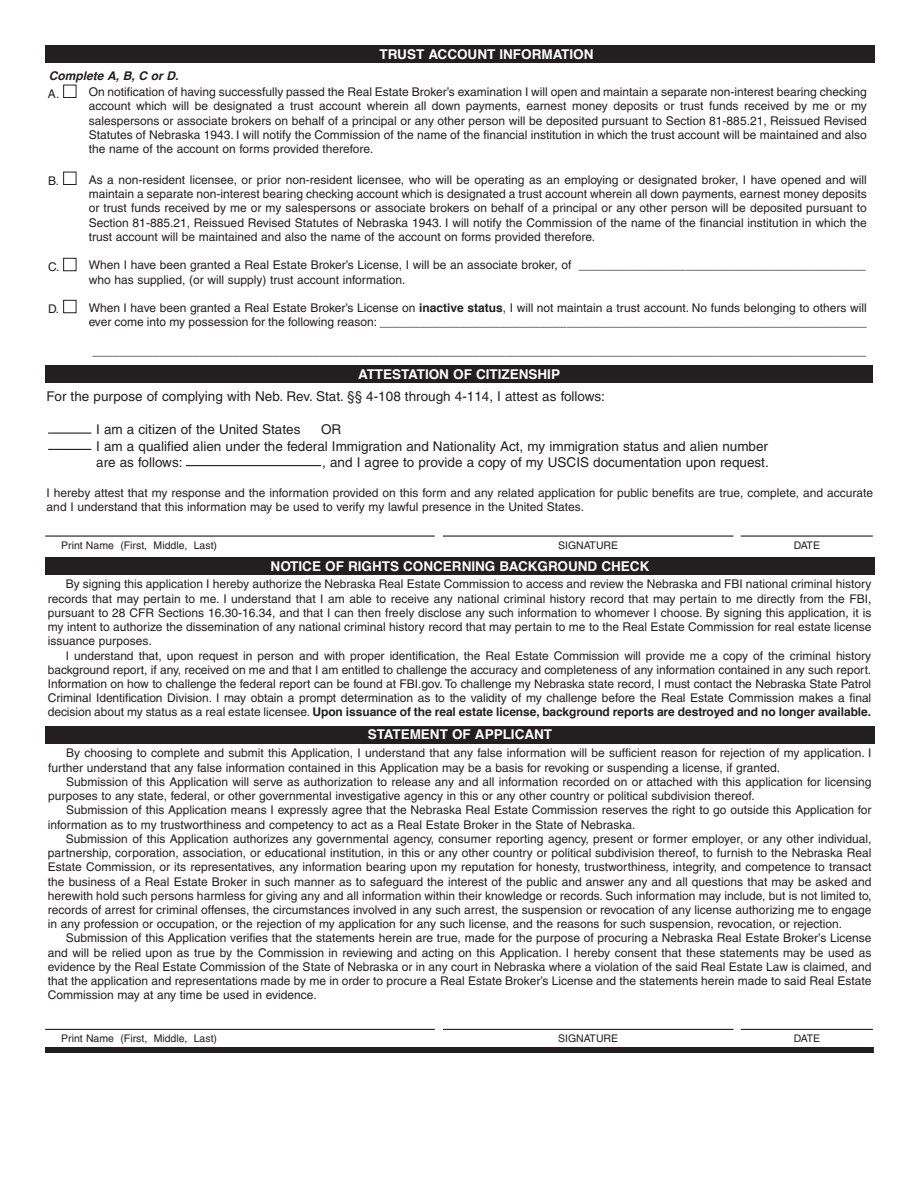
<style>
.page{position:relative;width:918px;height:1188px;background:#fff}
.page>*{position:absolute;margin:0;border:0;box-sizing:border-box;transform-origin:0 0}
.t1{font:13.5px/16.5px "Helvetica";color:#231f20}
.t2{font:700 13.5px "Helvetica";color:#fff}
.t3{font:12px/14.2px "Helvetica";color:#231f20}
.t4{font:italic 700 12px/17.2px "Helvetica";color:#231f20}
.t5{font:10.5px "Helvetica";color:#231f20}
.s1{font-weight:400;font-style:normal}
.s2{color:#fff}
.s3{font-weight:700}
</style>
<div class="page">
<div style="left:45px;top:726px;width:830px;height:18px;background:#231f20"></div>
<div style="left:45px;top:45px;width:829px;height:18px;background:#231f20"></div>
<hr style="left:443px;top:1029px;width:291px;height:1px;background:#231f20">
<hr style="left:741px;top:1029px;width:132px;height:1px;background:#231f20">
<div style="left:45px;top:365px;width:828px;height:18px;background:#231f20"></div>
<hr style="left:45px;top:1029px;width:390px;height:1px;background:#231f20">
<hr style="left:186px;top:465px;width:135px;height:1px;background:#231f20">
<hr style="left:48px;top:433px;width:43px;height:1px;background:#231f20">
<hr style="left:48px;top:449px;width:43px;height:1px;background:#231f20">
<div style="left:45px;top:557px;width:830px;height:18px;background:#231f20"></div>
<div style="left:45px;top:1047px;width:829px;height:6px;background:#231f20"></div>
<hr style="left:443px;top:536px;width:290px;height:1px;background:#231f20">
<hr style="left:741px;top:536px;width:132px;height:1px;background:#231f20">
<hr style="left:45px;top:536px;width:390px;height:1px;background:#231f20">
<p class="t2" style="left:380px;top:49px;width:215px">TRUST ACCOUNT INFORMATION</p>
<p class="t4" style="left:48px;top:68px;width:132px">Complete A, B, C or D.<br><span class="s1">A.</span> <span class="s2">■</span></p>
<p class="t3" style="left:89px;top:86px;width:780px;text-align:justify">On notification of having successfully passed the Real Estate Broker’s examination I will open and maintain a separate non-interest bearing checking account which will be designated a trust account wherein all down payments, earnest money deposits or trust funds received by me or my salespersons or associate brokers on behalf of a principal or any other person will be deposited pursuant to Section 81-885.21, Reissued Revised Statutes of Nebraska 1943. I will notify the Commission of the name of the financial institution in which the trust account will be maintained and also the name of the account on forms provided therefore.</p>
<p class="t3" style="left:89px;top:174px;width:780px;text-align:justify">As a non-resident licensee, or prior non-resident licensee, who will be operating as an employing or designated broker, I have opened and will maintain a separate non-interest bearing checking account which is designated a trust account wherein all down payments, earnest money deposits or trust funds received by me or my salespersons or associate brokers on behalf of a principal or any other person will be deposited pursuant to Section 81-885.21, Reissued Revised Statutes of Nebraska 1943. I will notify the Commission of the name of the financial institution in which the trust account will be maintained and also the name of the account on forms provided therefore.</p>
<p class="t3" style="left:89px;top:259px;width:779px">When I have been granted a Real Estate Broker’s License, I will be an associate broker, of ___________________________________________ who has supplied, (or will supply) trust account information.</p>
<p class="t3" style="left:89px;top:302px;width:780px">When I have been granted a Real Estate Broker’s License on <span class="s3">inactive status</span>, I will not maintain a trust account. No funds belonging to others will ever come into my possession for the following reason: _________________________________________________________________________</p>
<p class="t3" style="left:92px;top:345px;width:775px">____________________________________________________________________________________________________________________</p>
<p class="t3" style="left:48px;top:174px;width:30px">B. <span class="s2">■</span></p>
<p class="t3" style="left:48px;top:261px;width:30px">C. <span class="s2">■</span></p>
<p class="t3" style="left:48px;top:303px;width:30px">D. <span class="s2">■</span></p>
<p class="t2" style="left:358px;top:368px;width:203px">ATTESTATION OF CITIZENSHIP</p>
<p class="t1" style="left:47px;top:390px;width:560px">For the purpose of complying with Neb. Rev. Stat. §§ 4-108 through 4-114, I attest as follows:</p>
<p class="t1" style="left:96px;top:423px;width:206px">I am a citizen of the United States</p>
<p class="t1" style="left:96px;top:423px;width:673px;text-indent:225px">OR<br>I am a qualified alien under the federal Immigration and Nationality Act, my immigration status and alien number are as follows:</p>
<p class="t1" style="left:322px;top:456px;width:448px">, and I agree to provide a copy of my USCIS documentation upon request.</p>
<p class="t3" style="left:47px;top:488px;width:828px;line-height:13.5px">I hereby attest that my response and the information provided on this form and any related application for public benefits are true, complete, and accurate and I understand that this information may be used to verify my lawful presence in the United States.</p>
<p class="t5" style="left:61px;top:541px;width:158px">Print Name (First, Middle, Last)</p>
<p class="t5" style="left:558px;top:541px;width:61px">SIGNATURE</p>
<p class="t5" style="left:794px;top:541px;width:28px">DATE</p>
<p class="t2" style="left:271px;top:560px;width:380px">NOTICE OF RIGHTS CONCERNING BACKGROUND CHECK</p>
<p class="t3" style="left:48px;top:578px;width:825px;text-align:justify;text-indent:18px">By signing this application I hereby authorize the Nebraska Real Estate Commission to access and review the Nebraska and FBI national criminal history records that may pertain to me. I understand that I am able to receive any national criminal history record that may pertain to me directly from the FBI, pursuant to 28 CFR Sections 16.30-16.34, and that I can then freely disclose any such information to whomever I choose. By signing this application, it is my intent to authorize the dissemination of any national criminal history record that may pertain to me to the Real Estate Commission for real estate license issuance purposes.</p>
<p class="t3" style="left:48px;top:649px;width:825px;text-align:justify;text-indent:18px">I understand that, upon request in person and with proper identification, the Real Estate Commission will provide me a copy of the criminal history background report, if any, received on me and that I am entitled to challenge the accuracy and completeness of any information contained in any such report.<br>Information on how to challenge the federal report can be found at FBI.gov. To challenge my Nebraska state record, I must contact the Nebraska State Patrol Criminal Identification Division. I may obtain a prompt determination as to the validity of my challenge before the Real Estate Commission makes a final decision about my status as a real estate licensee. <span class="s3">Upon issuance of the real estate license, background reports are destroyed and no longer available.</span></p>
<p class="t2" style="left:368px;top:729px;width:186px">STATEMENT OF APPLICANT</p>
<p class="t3" style="left:48px;top:747px;width:825px;text-indent:18px">By choosing to complete and submit this Application, I understand that any false information will be sufficient reason for rejection of my application. I further understand that any false information contained in this Application may be a basis for revoking or suspending a license, if granted.</p>
<p class="t3" style="left:48px;top:776px;width:825px;text-indent:18px">Submission of this Application will serve as authorization to release any and all information recorded on or attached with this application for licensing purposes to any state, federal, or other governmental investigative agency in this or any other country or political subdivision thereof.</p>
<p class="t3" style="left:48px;top:804px;width:825px;text-indent:18px">Submission of this Application means I expressly agree that the Nebraska Real Estate Commission reserves the right to go outside this Application for information as to my trustworthiness and competency to act as a Real Estate Broker in the State of Nebraska.</p>
<p class="t3" style="left:48px;top:833px;width:825px;text-align:justify;text-indent:18px">Submission of this Application authorizes any governmental agency, consumer reporting agency, present or former employer, or any other individual, partnership, corporation, association, or educational institution, in this or any other country or political subdivision thereof, to furnish to the Nebraska Real Estate Commission, or its representatives, any information bearing upon my reputation for honesty, trustworthiness, integrity, and competence to transact the business of a Real Estate Broker in such manner as to safeguard the interest of the public and answer any and all questions that may be asked and herewith hold such persons harmless for giving any and all information within their knowledge or records. Such information may include, but is not limited to, records of arrest for criminal offenses, the circumstances involved in any such arrest, the suspension or revocation of any license authorizing me to engage in any profession or occupation, or the rejection of my application for any such license, and the reasons for such suspension, revocation, or rejection.</p>
<p class="t3" style="left:48px;top:932px;width:825px;text-align:justify;text-indent:18px">Submission of this Application verifies that the statements herein are true, made for the purpose of procuring a Nebraska Real Estate Broker’s License and will be relied upon as true by the Commission in reviewing and acting on this Application. I hereby consent that these statements may be used as evidence by the Real Estate Commission of the State of Nebraska or in any court in Nebraska where a violation of the said Real Estate Law is claimed, and that the application and representations made by me in order to procure a Real Estate Broker’s License and the statements herein made to said Real Estate Commission may at any time be used in evidence.</p>
<p class="t5" style="left:61px;top:1035px;width:158px">Print Name (First, Middle, Last)</p>
<p class="t5" style="left:558px;top:1035px;width:61px">SIGNATURE</p>
<p class="t5" style="left:794px;top:1035px;width:28px">DATE</p>
</div>
